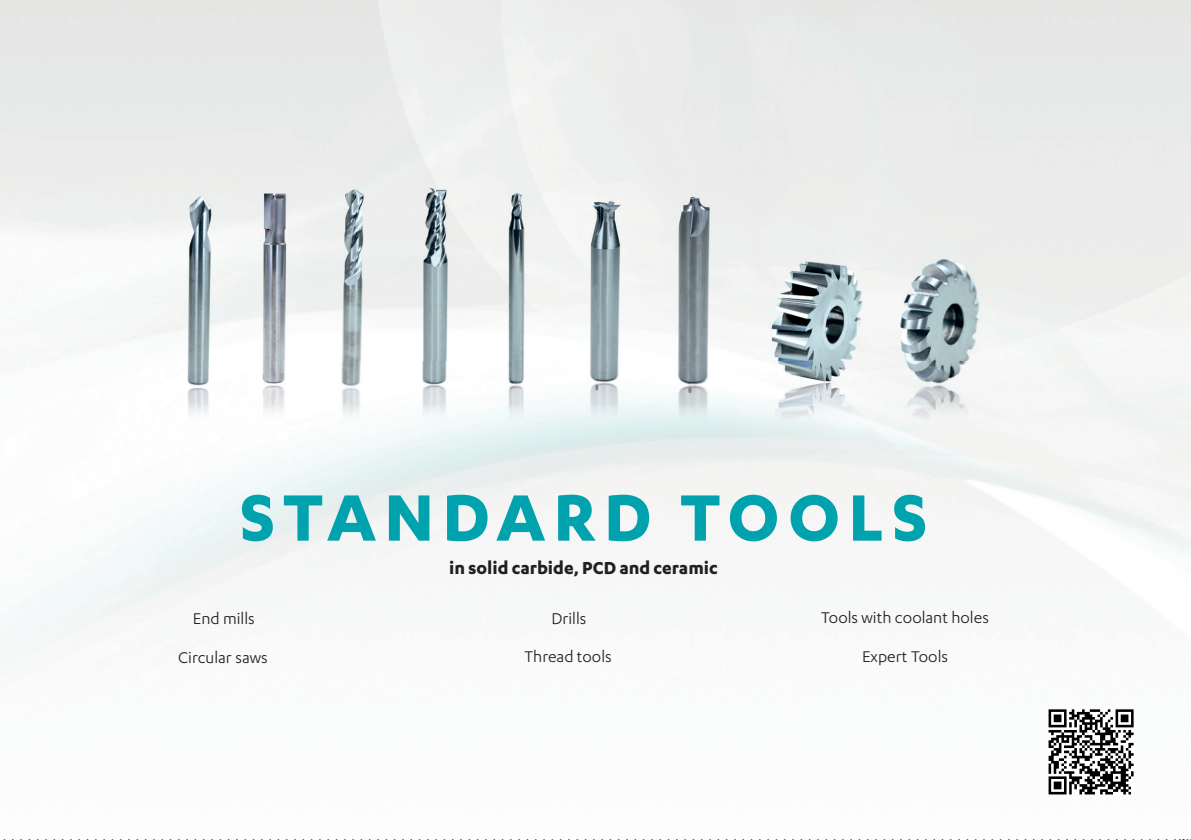
<style>
.page{position:relative;width:1191px;height:840px;background:#fff}
.page>*{position:absolute;margin:0;border:0;box-sizing:border-box;transform-origin:0 0}
.t1{font:700 76px "Karbon";letter-spacing:.11em;color:#00a2ad}
.t2{font:700 20px "Karbon";color:#231f20}
.t3{font:18px "Karbon";color:#231f20}
</style>
<div class="page">
<img style="left:0;top:0;width:1191px;height:795px">
<img style="left:187px;top:168px;width:792px;height:258px">
<svg style="left:1048px;top:709px;width:85px;height:85px"></svg>
<svg style="left:3px;top:839px;width:1188px;height:1px"></svg>
<h1 class="t1" style="left:240px;top:474px;width:688px">STANDARD TOOLS</h1>
<p class="t2" style="left:449px;top:556px;width:270px">in solid carbide, PCD and ceramic</p>
<p class="t3" style="left:821px;top:607px;width:169px">Tools with coolant holes</p>
<p class="t3" style="left:193px;top:608px;width:63px">End mills</p>
<p class="t3" style="left:551px;top:608px;width:36px">Drills</p>
<p class="t3" style="left:178px;top:646px;width:91px">Circular saws</p>
<p class="t3" style="left:524px;top:646px;width:89px">Thread tools</p>
<p class="t3" style="left:862px;top:646px;width:88px">Expert Tools</p>
</div>
